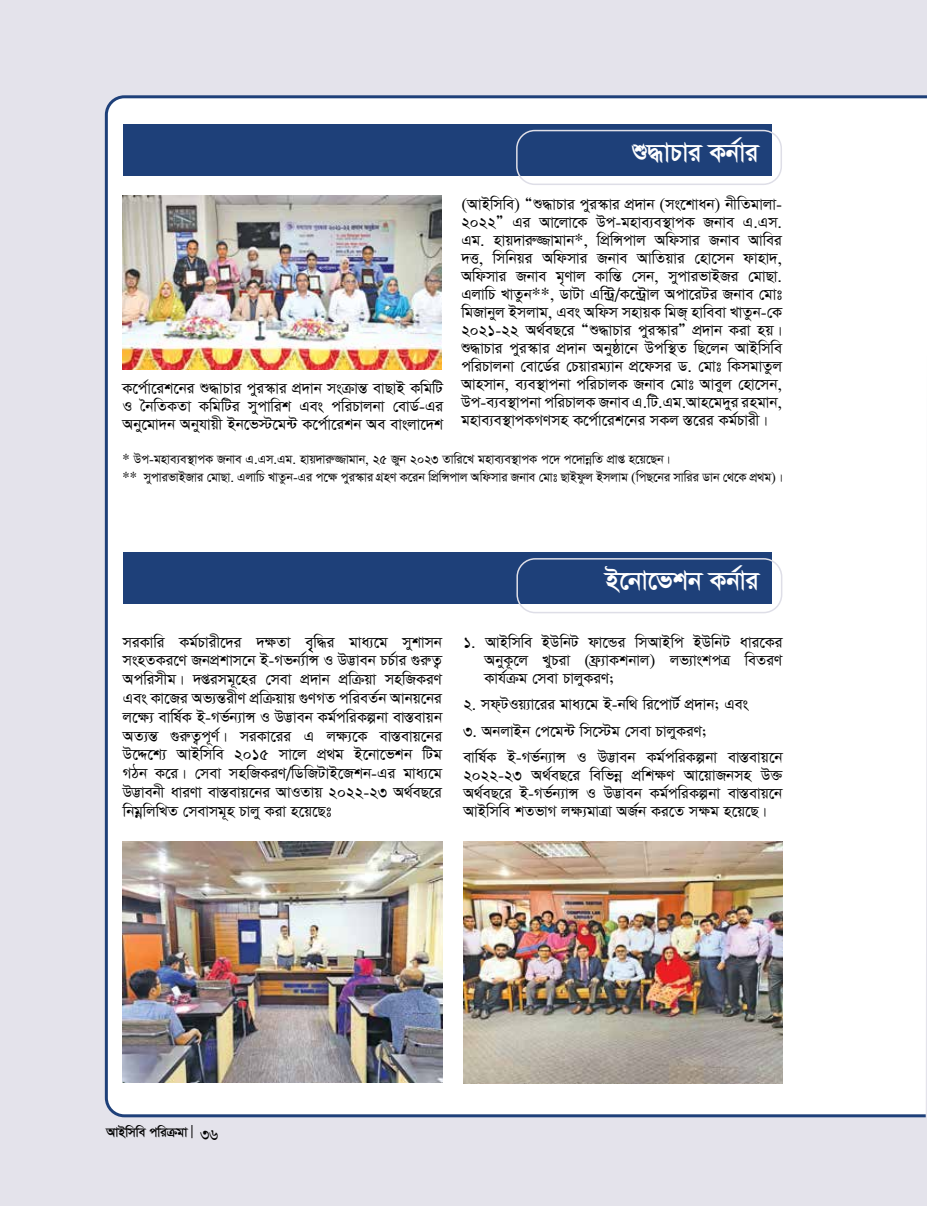
<style>
.page{position:relative;width:927px;height:1206px;background:#fff}
.page>*{position:absolute;margin:0;border:0;box-sizing:border-box;transform-origin:0 0}
.t1{font:30px "Sutonny MJ Bold";color:#fff}
.t2{font:18px/18px "Sutonny MJ";color:#000;text-align:justify}
.t3{font:15px/18px "Sutonny MJ";color:#000}
.t4{font:15px "Sutonny MJ Bold";color:#000}
.s1{font-family:"Sutonny MJ";font-size:18px}
</style>
<div class="page">
<div style="left:0;top:0;width:926px;height:1205px;background:#e4e3eb"></div>
<svg style="left:191px;top:1125px;width:1px;height:12px"></svg>
<div style="left:104px;top:95px;width:822px;height:1023px;background:#fff"></div>
<img style="left:123px;top:840px;width:319px;height:242px">
<img style="left:463px;top:840px;width:319px;height:243px">
<div style="left:123px;top:552px;width:648px;height:52px;background:#1e4079"></div>
<div style="left:516px;top:558px;width:266px;height:55px;border:2px solid #dedee7;border-radius:18px"></div>
<div style="left:123px;top:380px;width:320px;height:54px;background:#fff"></div>
<div style="left:461px;top:195px;width:321px;height:234px;background:#fff"></div>
<div style="left:123px;top:451px;width:659px;height:15px;background:#fff"></div>
<div style="left:123px;top:469px;width:659px;height:16px;background:#fff"></div>
<img style="left:123px;top:195px;width:318px;height:174px">
<div style="left:123px;top:124px;width:648px;height:52px;background:#1e4079"></div>
<div style="left:516px;top:130px;width:266px;height:55px;border:2px solid #dedee7;border-radius:18px"></div>
<h1 class="t1" style="left:632px;top:136px;width:127px">Ï×VPVI KB©VI</h1>
<p class="t2" style="left:461px;top:196px;width:324px">(AVBWMWE) ÒÏ×VPVI CYI¯‹VI CÖ`VB (MS‡KVAB) BXWZGVJV-2022Ó GI AV‡JV‡K DC-GNVE¨E¯’VCK RBVE G.GM.<br>GG. NVQ`VIÆ¾VGVB*, WCÖWÝCVJ AWDMVI RBVE AVWEI `Ë, WMWBQI AWDMVI RBVE AVWZQVI †NV‡MB DVNV`, AWDMVI RBVE G„YVJ KVWŠÍ†MB, MYCVIFVBRI †GVQV.<br>GJVWP LVZZB**, WVUV GW›Uª/K‡›UªVJ ACV‡IUI RBVE †GVT WGRVBYJ BMJVG, GES AWDM MNVQK WGR&amp; NVWEEV LVZZB-†K 2021-22 A_©EQ‡I ÒÏ×VPVI CYI¯‹VIÓ CÖ`VB KIV NQ| Ï×VPVI CYI¯‹VI CÖ`VB ABYÔV‡B DCW¯’Z WQ‡JB AVBWMWE CWIPVJBV †EV‡W©I †PQVIG¨VB CÖ‡DMI W. †GVT WKMGVZZJ AVNMVB, E¨E¯’VCBV CWIPVJK RBVE †GVT AVEYJ †NV‡MB, DC-E¨E¯’VCBV CWIPVJK RBVE G.WU.GG.AVN‡G`YI INGVB, GNVE¨E¯’VCKMYMN K‡C©V‡IK‡BI MKJ ¯Í‡II KG©PVIX|</p>
<p class="t3" style="left:123px;top:450px;width:661px">* DC-GNVE¨E¯’VCK RBVE G.GM.GG. NVQ`VIÆ¾VGVB, 25 RYB 2023 ZVWI‡L GNVE¨E¯’VCK C‡` C‡`VBŒWZ CÖVß N‡Q‡QB|<br>** MYCVIFVBRVI †GVQV. GJVWP LVZZB-GI C‡¶ CYI¯‹VI MÖNY K‡IB WCÖWÝCVJ AWDMVI RBVE †GVT QVBDZJ BMJVG (WCQ‡BI MVWII WVB †_‡K CÖ_G)|</p>
<p class="t2" style="left:123px;top:380px;width:322px">K‡C©V‡IK‡BI Ï×VPVI CYI¯‹VI CÖ`VB MSΜVŠÍEVQVB KWGWU I ˆBWZKZV KWGWUI MYCVWIK GES CWIPVJBV †EVW©-GI ABY‡GV`B ABYHVQX BB‡F÷‡G›U K‡C©V‡IKB AE EVSJV‡`K</p>
<h1 class="t1" style="left:605px;top:564px;width:155px">B‡BV‡FKB KB©VI</h1>
<p class="t2" style="left:123px;top:633px;width:320px;line-height:18.8px">MIKVWI KG©PVIX‡`I `¶ZV E„W×I GVA¨‡G MYKVMB MSNZKI‡Y RBCÖKVM‡B B-MFB¨©VÝ I D™¢VEB PP©VI ¸IÆZ¡ ACWIMXG| `ßIMG~‡NI †MEV CÖ`VB CÖWΜQV MNWRKIY GES KV‡RI AF¨ŠÍIXY CÖWΜQVQ ¸YMZ CWIEZ©B AVBQ‡BI J‡¶¨ EVWL©K B-MF©B¨VÝ I D™¢VEB KG©CWIKÍBV EV¯ÍEVQB AZ¨ŠÍ ¸IÆZ¡C~Y©| MIKV‡II G J¶¨‡K EV¯ÍEVQ‡BI D‡Ï‡K¨ AVBWMWE 2015 MV‡J CÖ_G B‡BV‡FKB WUG MVB K‡I| †MEV MNWRKIY/WWWRUVB‡RKB-GI GVA¨‡G D™¢VEBX AVIYV EV¯ÍEVQ‡BI AVIZVQ 2022-23 A_©EQ‡I WBGŒWJWLZ †MEVMG~N PVJYKIV N‡Q‡QT</p>
<p class="t2" style="left:484px;top:633px;width:299px;text-indent:-21px">1. AVBWMWE BDWBU DV‡ÛI WMAVBWC BDWBU AVI‡KI ABYK‚‡J LYPIV (D«¨VKKBVJ) JF¨VSKCÎ WEZIY KVH©ΜG †MEV PVJYKIY;</p>
<p class="t2" style="left:463px;top:696px;width:286px">2. MD&amp;UIQ¨V‡II GVA¨‡G B-BW_ WI‡CVU© CÖ`VB; GES</p>
<p class="t2" style="left:463px;top:718px;width:320px;line-height:26.5px">3. ABJVBB †C‡G›U WM‡÷G †MEV PVJYKIY;<br>EVWL©K B-MF©B¨VÝ I D™¢VEB KG©CWIKÍBV EV¯ÍEVQ‡B</p>
<p class="t2" style="left:463px;top:767px;width:320px">2022-23 A_©EQ‡I WEWFBŒ CÖWK¶Y AV‡QVRBMN D³<br>A_©EQ‡I B-MF©B¨VÝ I D™¢VEB KG©CWIKÍBV EV¯ÍEVQ‡B AVBWMWE KZFVM J¶¨GVÎV AR©B KI‡Z M¶G N‡Q‡Q|</p>
<p class="t4" style="left:106px;top:1123px;width:113px">AVBWMWE CWIΜGV <span class="s1">36</span></p>
</div>
